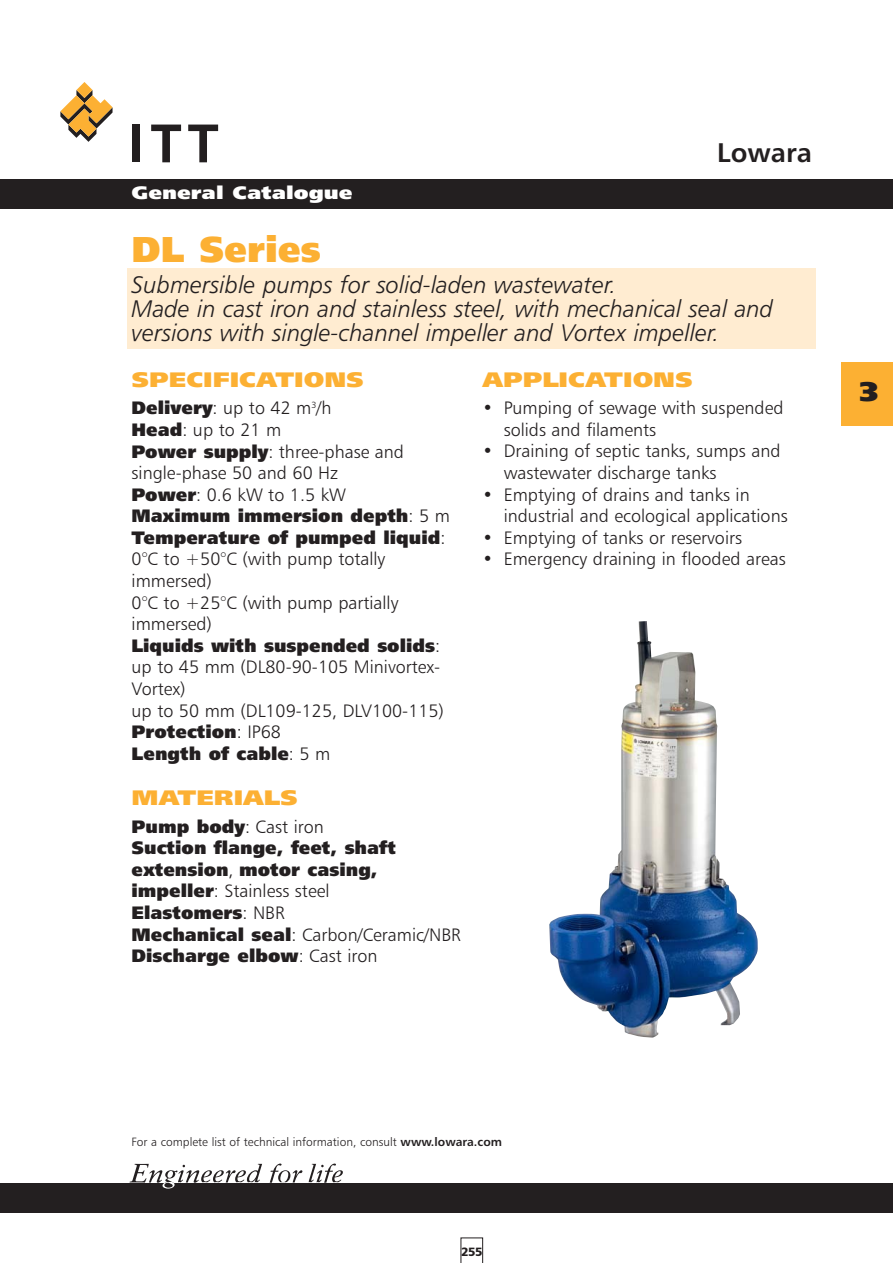
<style>
.page{position:relative;width:893px;height:1263px;background:#fff}
.page>*{position:absolute;margin:0;border:0;box-sizing:border-box;transform-origin:0 0}
.t1{font:36px "Humanist 777 BT Extra Black B";color:#fcb033}
.t2{font:27px "Humanist 777 BT Bold B";color:#231f20}
.t3{font:27px "Humanist 777 BT Extra Black B";color:#231f20;scale:1.2 1}
.t4{font:24px/24px "Humanist 777 BT Light Italic B";color:#231f20}
.t5{font:21px "Humanist 777 BT Extra Black B";color:#fcb033;scale:1.2 1}
.t6{font:18px/21.6px "Humanist 777 BT Light B";color:#231f20}
.t7{font:18px/21.6px "Humanist 777 BT Extra Black B";color:#231f20}
.t8{font:18px "Humanist 777 BT Extra Black B";color:#fff;scale:1.2 1}
.t9{font:12px "Humanist 777 BT Light B";color:#231f20}
.t10{font:12px "Humanist 777 BT Black B";color:#231f20}
.s1{font-family:"Humanist 777 BT Extra Black B"}
.s2{font-family:"Humanist 777 BT Light B"}
.s3{font-family:"Humanist 777 BT Bold B"}
</style>
<div class="page">
<div style="left:0;top:179px;width:893px;height:30px;background:#231f20"></div>
<div style="left:0;top:1183px;width:893px;height:29px;background:#231f20"></div>
<svg style="left:60px;top:82px;width:53px;height:60px"></svg>
<div style="left:132px;top:125px;width:8px;height:37px;background:#231f20"></div>
<svg style="left:151px;top:125px;width:30px;height:37px"></svg>
<svg style="left:188px;top:125px;width:30px;height:37px"></svg>
<svg style="left:461px;top:1238px;width:22px;height:25px"></svg>
<svg style="left:270px;top:1163px;width:32px;height:20px"></svg>
<svg style="left:130px;top:1164px;width:132px;height:24px"></svg>
<svg style="left:309px;top:1163px;width:34px;height:20px"></svg>
<div style="left:842px;top:362px;width:51px;height:64px;background:#fcb033"></div>
<div style="left:127px;top:269px;width:689px;height:80px;background:#ffecd1"></div>
<img style="left:549px;top:621px;width:209px;height:416px">
<p class="t8" style="left:132px;top:184px;width:186px">General Catalogue</p>
<h2 class="t2" style="left:717px;top:139px;width:96px">Lowara</h2>
<h1 class="t1" style="left:132px;top:231px;width:191px">DL Series</h1>
<h3 class="t4" style="left:132px;top:274px;width:643px">Submersible pumps for solid-laden wastewater.<br>Made in cast iron and stainless steel, with mechanical seal and versions with single-channel impeller and Vortex impeller.</h3>
<p class="t5" style="left:132px;top:369px;width:195px">SPECIFICATIONS</p>
<p class="t6" style="left:132px;top:398px;width:274px"><span class="s1">Delivery</span>: up to 42 m<sup>3</sup>/h<br><span class="s1">Head</span>: up to 21 m<br><span class="s1">Power supply</span>: three-phase and single-phase 50 and 60 Hz<br><span class="s1">Power</span>: 0.6 kW to 1.5 kW</p>
<p class="t7" style="left:132px;top:506px;width:320px">Maximum immersion depth<span class="s2">: 5 m<br></span>Temperature of pumped liquid<span class="s2">:</span></p>
<p class="t6" style="left:132px;top:549px;width:268px">0°C to +50°C (with pump totally immersed)<br>0°C to +25°C (with pump partially immersed)</p>
<p class="t7" style="left:132px;top:635px;width:310px">Liquids with suspended solids<span class="s2">:</span></p>
<p class="t6" style="left:132px;top:657px;width:314px">up to 45 mm (DL80-90-105 Minivortex-<br>Vortex)<br>up to 50 mm (DL109-125, DLV100-115)</p>
<p class="t7" style="left:132px;top:722px;width:200px">Protection<span class="s2">: IP68<br></span>Length of cable<span class="s2">: 5 m</span></p>
<p class="t5" style="left:132px;top:788px;width:140px">MATERIALS</p>
<p class="t6" style="left:132px;top:816px;width:194px"><span class="s1">Pump body</span>: Cast iron</p>
<p class="t7" style="left:132px;top:838px;width:266px">Suction flange, feet, shaft extension<span class="s2">,</span> motor casing,</p>
<p class="t6" style="left:132px;top:881px;width:199px"><span class="s1">impeller</span>: Stainless steel</p>
<p class="t7" style="left:132px;top:903px;width:155px">Elastomers<span class="s2">: NBR</span></p>
<p class="t6" style="left:132px;top:924px;width:331px"><span class="s1">Mechanical seal</span>: Carbon/Ceramic/NBR</p>
<p class="t7" style="left:132px;top:946px;width:247px">Discharge elbow<span class="s2">: Cast iron</span></p>
<p class="t5" style="left:482px;top:369px;width:177px">APPLICATIONS</p>
<p class="t6" style="left:504px;top:398px;width:281px;text-indent:-21px">• Pumping of sewage with suspended solids and filaments</p>
<p class="t6" style="left:504px;top:441px;width:278px;text-indent:-21px">• Draining of septic tanks, sumps and wastewater discharge tanks</p>
<p class="t6" style="left:504px;top:484px;width:286px;text-indent:-21px">• Emptying of drains and tanks in industrial and ecological applications</p>
<p class="t6" style="left:482px;top:528px;width:261px">• Emptying of tanks or reservoirs</p>
<p class="t6" style="left:482px;top:549px;width:305px">• Emergency draining in flooded areas</p>
<h2 class="t3" style="left:859px;top:378px;width:17px">3</h2>
<p class="t9" style="left:132px;top:1136px;width:372px">For a complete list of technical information, consult <span class="s3">www.lowara.com</span></p>
<p class="t10" style="left:461px;top:1246px;width:23px">255</p>
</div>
